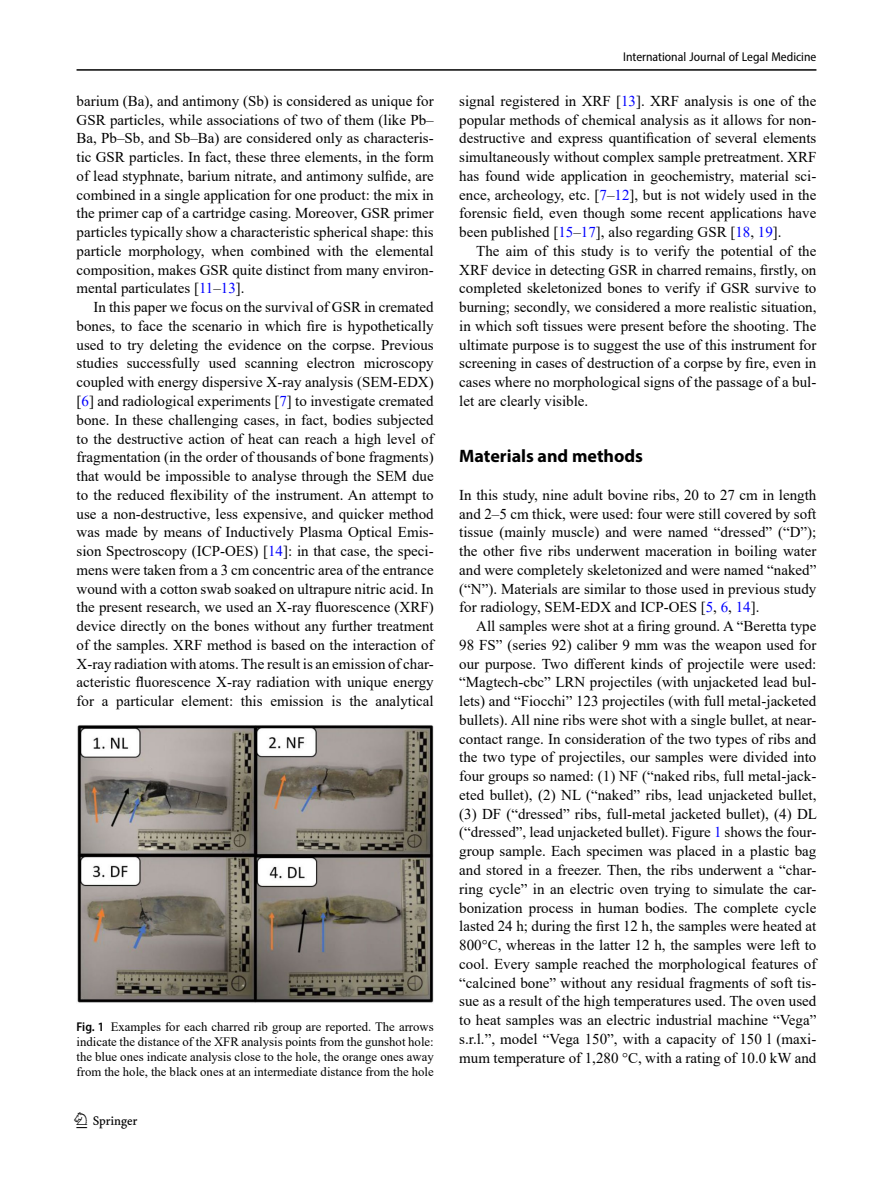
<style>
.page{position:relative;width:893px;height:1187px;background:#fff}
.page>*{position:absolute;margin:0;border:0;box-sizing:border-box;transform-origin:0 0}
.t1{font:22.5px "Springnew";color:#000}
.Head_1{font:700 18px "Myriad Pro";color:#000}
.Body_Text_Indent{font:15px/18.8px "Times New Roman";color:#000;text-align:justify}
.Body_Text{font:15px/18.8px "Times New Roman";color:#000;text-align:justify}
.Figure_Caption{font:12.75px/15px "Times New Roman";color:#000;text-align:justify}
.t2{font:semi-condensed 12.75px "Myriad Pro";color:#000}
.s1{color:#00f}
.s2{font-family:"Myriad Pro";font-weight:600;font-stretch:semi-condensed}
</style>
<div class="page">
<hr style="left:77px;top:69px;width:739px;height:2px;background:#000">
<img style="left:77px;top:725px;width:357px;height:278px">
<p class="Body_Text_Indent" style="left:77px;top:91px;width:359px">barium (Ba), and antimony (Sb) is considered as unique for GSR particles, while associations of two of them (like Pb– Ba, Pb–Sb, and Sb–Ba) are considered only as characteris&shy;tic GSR particles. In fact, these three elements, in the form of lead styphnate, barium nitrate, and antimony sulfide, are combined in a single application for one product: the mix in the primer cap of a cartridge casing. Moreover, GSR primer particles typically show a characteristic spherical shape: this particle morphology, when combined with the elemental composition, makes GSR quite distinct from many environ&shy;mental particulates [<span class="s1">11</span>–<span class="s1">13</span>].</p>
<p class="Body_Text_Indent" style="left:77px;top:297px;width:359px;text-indent:17px">In this paper we focus on the survival of GSR in cremated bones, to face the scenario in which fire is hypothetically used to try deleting the evidence on the corpse. Previous studies successfully used scanning electron microscopy coupled with energy dispersive X-ray analysis (SEM-EDX) [<span class="s1">6</span>] and radiological experiments [<span class="s1">7</span>] to investigate cremated bone. In these challenging cases, in fact, bodies subjected to the destructive action of heat can reach a high level of fragmentation (in the order of thousands of bone fragments) that would be impossible to analyse through the SEM due to the reduced flexibility of the instrument. An attempt to use a non-destructive, less expensive, and quicker method was made by means of Inductively Plasma Optical Emis&shy;sion Spectroscopy (ICP-OES) [<span class="s1">14</span>]: in that case, the speci&shy;mens were taken from a 3 cm concentric area of the entrance wound with a cotton swab soaked on ultrapure nitric acid. In the present research, we used an X-ray fluorescence (XRF) device directly on the bones without any further treatment of the samples. XRF method is based on the interaction of X-ray radiation with atoms. The result is an emission of char&shy;acteristic fluorescence X-ray radiation with unique energy for a particular element: this emission is the analytical</p>
<p class="Figure_Caption" style="left:77px;top:1019px;width:359px"><span class="s2">Fig. 1</span> Examples for each charred rib group are reported. The arrows indicate the distance of the XFR analysis points from the gunshot hole: the blue ones indicate analysis close to the hole, the orange ones away from the hole, the black ones at an intermediate distance from the hole</p>
<h1 class="t1" style="left:77px;top:1107px;width:63px">1 3</h1>
<p class="t2" style="left:623px;top:49px;width:195px">International Journal of Legal Medicine</p>
<p class="Body_Text_Indent" style="left:459px;top:91px;width:359px">signal registered in XRF [<span class="s1">13</span>]. XRF analysis is one of the popular methods of chemical analysis as it allows for non&shy;destructive and express quantification of several elements simultaneously without complex sample pretreatment. XRF has found wide application in geochemistry, material sci&shy;ence, archeology, etc. [<span class="s1">7</span>–<span class="s1">12</span>], but is not widely used in the forensic field, even though some recent applications have been published [<span class="s1">15</span>–<span class="s1">17</span>], also regarding GSR [<span class="s1">18</span>, <span class="s1">19</span>].</p>
<p class="Body_Text_Indent" style="left:459px;top:241px;width:359px;text-indent:17px">The aim of this study is to verify the potential of the XRF device in detecting GSR in charred remains, firstly, on completed skeletonized bones to verify if GSR survive to burning; secondly, we considered a more realistic situation, in which soft tissues were present before the shooting. The ultimate purpose is to suggest the use of this instrument for screening in cases of destruction of a corpse by fire, even in cases where no morphological signs of the passage of a bul&shy;let are clearly visible.</p>
<p class="Head_1" style="left:459px;top:444px;width:185px">Materials and methods</p>
<p class="Body_Text" style="left:459px;top:485px;width:359px">In this study, nine adult bovine ribs, 20 to 27 cm in length and 2–5 cm thick, were used: four were still covered by soft tissue (mainly muscle) and were named “dressed” (“D”); the other five ribs underwent maceration in boiling water and were completely skeletonized and were named “naked” (“N”). Materials are similar to those used in previous study for radiology, SEM-EDX and ICP-OES [<span class="s1">5</span>, <span class="s1">6</span>, <span class="s1">14</span>].</p>
<p class="Body_Text_Indent" style="left:459px;top:616px;width:359px;text-indent:17px">All samples were shot at a firing ground. A “Beretta type 98 FS” (series 92) caliber 9 mm was the weapon used for our purpose. Two different kinds of projectile were used: “Magtech-cbc” LRN projectiles (with unjacketed lead bul&shy;lets) and “Fiocchi” 123 projectiles (with full metal-jacketed bullets). All nine ribs were shot with a single bullet, at near&shy;contact range. In consideration of the two types of ribs and the two type of projectiles, our samples were divided into four groups so named: (1) NF (“naked ribs, full metal-jack&shy;eted bullet), (2) NL (“naked” ribs, lead unjacketed bullet, (3) DF (“dressed” ribs, full-metal jacketed bullet), (4) DL (“dressed”, lead unjacketed bullet). Figure <span class="s1">1</span> shows the four&shy;group sample. Each specimen was placed in a plastic bag and stored in a freezer. Then, the ribs underwent a “char&shy;ring cycle” in an electric oven trying to simulate the car&shy;bonization process in human bodies. The complete cycle lasted 24 h; during the first 12 h, the samples were heated at 800°C, whereas in the latter 12 h, the samples were left to cool. Every sample reached the morphological features of “calcined bone” without any residual fragments of soft tis&shy;sue as a result of the high temperatures used. The oven used to heat samples was an electric industrial machine “Vega” s.r.l.”, model “Vega 150”, with a capacity of 150 l (maxi&shy;mum temperature of 1,280 °C, with a rating of 10.0 kW and</p>
</div>
